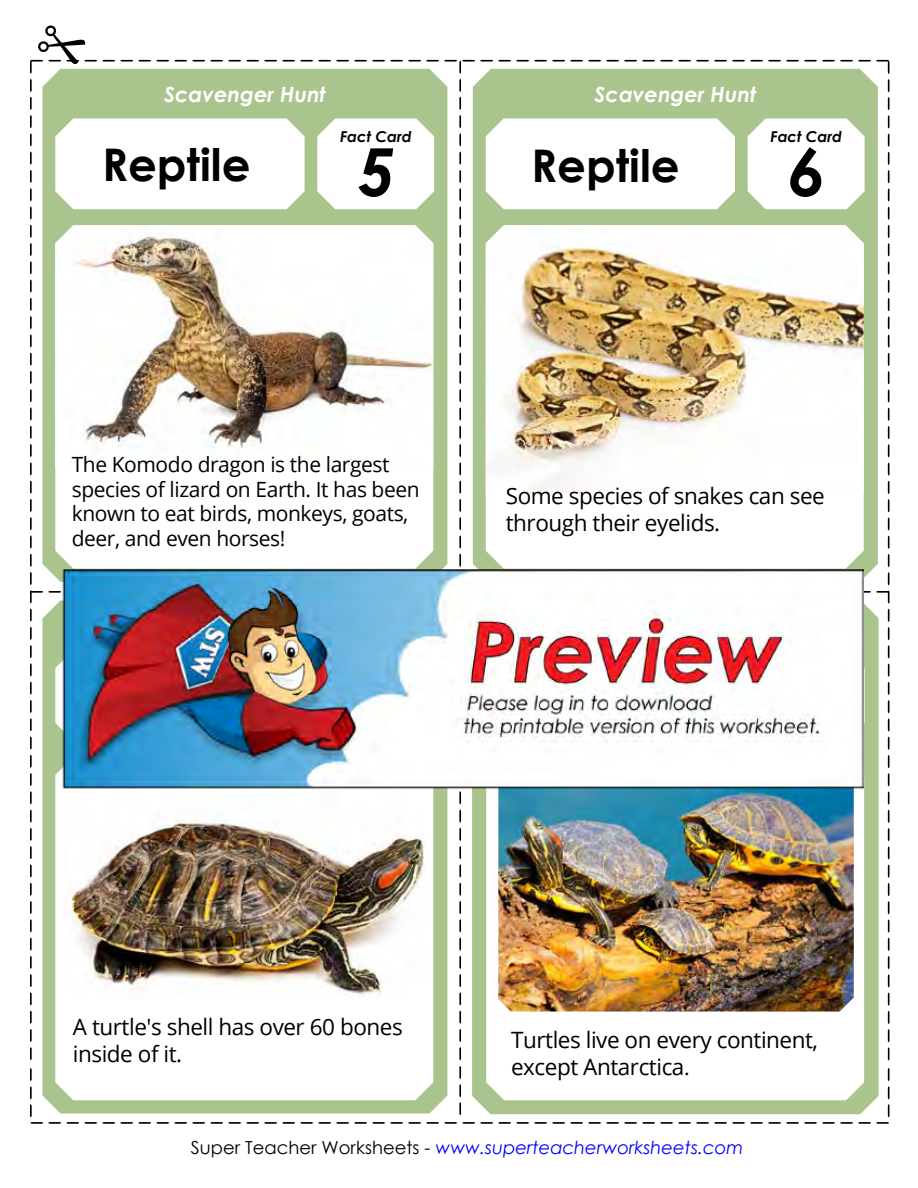
<style>
.page{position:relative;width:918px;height:1188px;background:#fff}
.page>*{position:absolute;margin:0;border:0;box-sizing:border-box;transform-origin:0 0}
.t1{font:italic 700 66px "Century Gothic 2";color:#000}
.t2{font:700 45px "Century Gothic 2";color:#000}
.t3{font:22.5px/27px "Open Sans";letter-spacing:-.02em;color:#000}
.t4{font:21px/24.8px "Open Sans";letter-spacing:-.02em;color:#000}
.t5{font:italic 700 21px "Century Gothic 2";color:#fff}
.t6{font:italic 18px "Century Gothic 2";color:#00f}
.t7{font:italic 700 15px "Century Gothic 2";color:#000}
.s1{font-size:21px}
.s2{font-style:normal;color:#000}
</style>
<div class="page">
<img style="left:30px;top:26px;width:860px;height:1034px">
<svg style="left:30px;top:1066px;width:860px;height:58px"></svg>
<img style="left:57px;top:570px;width:806px;height:220px">
<p class="t5" style="left:164px;top:79px;width:163px">Scavenger Hunt</p>
<p class="t5" style="left:595px;top:79px;width:163px">Scavenger Hunt</p>
<p class="t7" style="left:340px;top:126px;width:73px">Fact Card</p>
<h1 class="t1" style="left:357px;top:122px;width:38px">5</h1>
<h2 class="t2" style="left:102px;top:130px;width:150px">Reptile</h2>
<h2 class="t2" style="left:531px;top:132px;width:150px">Reptile</h2>
<p class="t7" style="left:771px;top:126px;width:73px">Fact Card</p>
<h1 class="t1" style="left:788px;top:122px;width:38px">6</h1>
<p class="t4" style="left:72px;top:451px;width:349px">The Komodo dragon is the largest species of lizard on Earth. It has been known to eat birds, monkeys, goats, deer, and even horses!</p>
<p class="t3" style="left:506px;top:482px;width:321px">Some species of snakes can see through their eyelids.</p>
<p class="t3" style="left:73px;top:1012px;width:331px">A turtle's shell has over 60 bones inside of it.</p>
<p class="t3" style="left:511px;top:1026px;width:309px">Turtles live on every continent, except Antarctica<span class="s1">.</span></p>
<p class="t6" style="left:191px;top:1134px;width:554px"><span class="s2">Super Teacher Worksheets -</span> www.superteacherworksheets.com</p>
</div>
